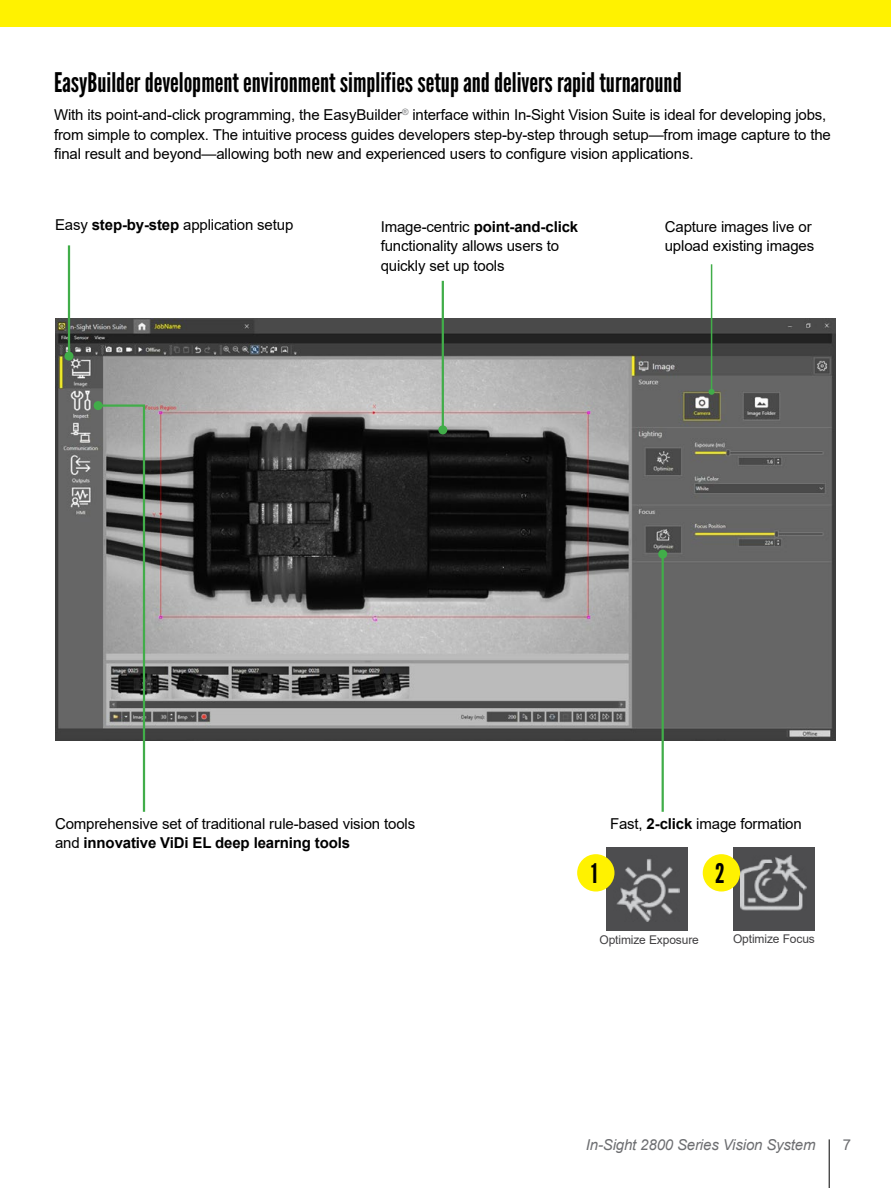
<style>
.page{position:relative;width:891px;height:1188px;background:#fff}
.page>*{position:absolute;margin:0;border:0;box-sizing:border-box;transform-origin:0 0}
.t1{font:27px "League Gothic";color:#000}
.t2{font:15px/19.5px "Arial";letter-spacing:-.01em;color:#000}
.t3{font:700 15px "Arial";letter-spacing:-.01em;color:#000}
.t4{font:italic 15px "Arial";letter-spacing:-.01em;color:#6d6e71}
.t5{font:15px "Arial";color:#6d6e71}
.t6{font:12px "Arial";letter-spacing:-.01em;color:#414042}
.s1{font-weight:700}
.s2{font-weight:400}
</style>
<div class="page">
<img style="left:55px;top:318px;width:781px;height:423px">
<hr style="left:711px;top:264px;width:1px;height:128px;background:#41ad49">
<svg style="left:709px;top:389px;width:6px;height:6px"></svg>
<hr style="left:68px;top:245px;width:2px;height:111px;background:#41ad49">
<div style="left:64px;top:352px;width:10px;height:9px;background:#41ad49;border-radius:50%"></div>
<hr style="left:442px;top:281px;width:2px;height:149px;background:#41ad49">
<div style="left:438px;top:425px;width:9px;height:9px;background:#41ad49;border-radius:50%"></div>
<hr style="left:662px;top:554px;width:2px;height:258px;background:#41ad49">
<div style="left:658px;top:550px;width:9px;height:9px;background:#41ad49;border-radius:50%"></div>
<svg style="left:96px;top:403px;width:50px;height:409px"></svg>
<div style="left:94px;top:401px;width:9px;height:9px;background:#41ad49;border-radius:50%"></div>
<div style="left:607px;top:847px;width:81px;height:83px;background:#4d4d4f"></div>
<img style="left:616px;top:859px;width:64px;height:62px">
<div style="left:733px;top:847px;width:82px;height:83px;background:#4d4d4f"></div>
<img style="left:741px;top:855px;width:66px;height:56px">
<div style="left:703px;top:854px;width:37px;height:38px;background:#fff200;border-radius:50%"></div>
<div style="left:577px;top:854px;width:38px;height:38px;background:#fff200;border-radius:50%"></div>
<hr style="left:829px;top:1139px;width:1px;height:49px;background:#000">
<div style="left:0;top:0;width:891px;height:27px;background:#fff200"></div>
<h1 class="t1" style="left:54px;top:66px;width:629px">EasyBuilder development environment simplifies setup and delivers rapid turnaround</h1>
<p class="t2" style="left:54px;top:105px;width:778px">With its point-and-click programming, the EasyBuilder<sup>®</sup> interface within In-Sight Vision Suite is ideal for developing jobs, from simple to complex. The intuitive process guides developers step-by-step through setup—from image capture to the final result and beyond—allowing both new and experienced users to configure vision applications.</p>
<p class="t2" style="left:55px;top:215px;width:240px">Easy <span class="s1">step-by-step</span> application setup</p>
<p class="t2" style="left:665px;top:216px;width:151px">Capture images live or upload existing images</p>
<p class="t2" style="left:381px;top:216px;width:199px">Image-centric <span class="s1">point-and-click </span>functionality allows users to quickly set up tools</p>
<p class="t2" style="left:55px;top:814px;width:362px">Comprehensive set of traditional rule-based vision tools</p>
<p class="t2" style="left:610px;top:814px;width:193px">Fast, <span class="s1">2-click</span> image formation</p>
<p class="t3" style="left:55px;top:832px;width:297px"><span class="s2">and</span> innovative ViDi EL deep learning tools</p>
<h1 class="t1" style="left:591px;top:857px;width:8px">1</h1>
<h1 class="t1" style="left:715px;top:857px;width:11px">2</h1>
<p class="t6" style="left:600px;top:931px;width:101px">Optimize Exposure</p>
<p class="t6" style="left:733px;top:930px;width:83px">Optimize Focus</p>
<p class="t4" style="left:586px;top:1135px;width:231px">In-Sight 2800 Series Vision System</p>
<p class="t5" style="left:843px;top:1135px;width:10px">7</p>
</div>
